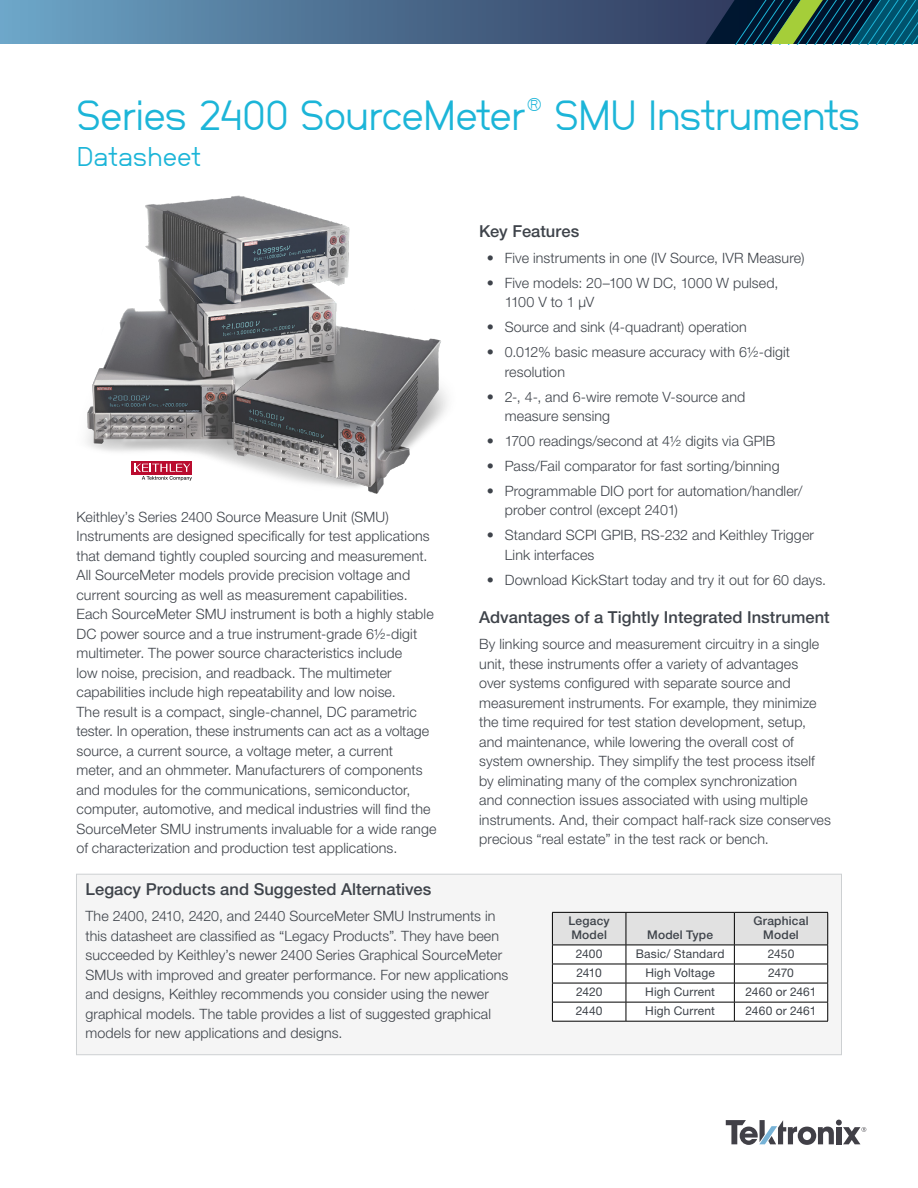
<style>
.page{position:relative;width:918px;height:1188px;background:#fff}
.page>*{position:absolute;margin:0;border:0;box-sizing:border-box;transform-origin:0 0}
.t1{font:42px "NB Grotesk";letter-spacing:-.03em;color:#1cb5d8}
.t2{font:27px "NB Grotesk";color:#1cb5d8}
.t3{font:18.6px "NB Grotesk";color:#1cb5d8}
.t4{font:500 16.5px "Helvetica Neue LT Std";letter-spacing:.005em;color:#3e434a}
.t5{font:300 14.25px/19.5px "Helvetica Neue LT Std";letter-spacing:.01em;color:#3e434a}
.t6{font:12px "Helvetica Neue LT Std";letter-spacing:.01em;color:#3e434a}
.t7{font:500 12px/13.5px "Helvetica Neue LT Std";letter-spacing:.015em;color:#3e434a}
</style>
<div class="page">
<svg style="left:726px;top:1120px;width:140px;height:25px"></svg>
<svg style="left:0;top:0;width:918px;height:44px;background:#416783"></svg>
<div style="left:76px;top:874px;width:766px;height:181px;background:#f5f5f5;border:1px solid #cdd0d2"></div>
<img style="left:87px;top:195px;width:360px;height:299px">
<svg style="left:131px;top:461px;width:61px;height:13px"></svg>
<svg style="left:134px;top:464px;width:58px;height:17px"></svg>
<svg style="left:552px;top:913px;width:276px;height:108px"></svg>
<hr style="left:552px;top:1021px;width:74px;height:1px;background:#000">
<hr style="left:626px;top:1021px;width:108px;height:1px;background:#000">
<hr style="left:734px;top:1021px;width:94px;height:1px;background:#000">
<hr style="left:552px;top:912px;width:74px;height:1px;background:#000">
<hr style="left:552px;top:913px;width:1px;height:32px;background:#000">
<hr style="left:626px;top:912px;width:108px;height:1px;background:#000">
<hr style="left:734px;top:912px;width:94px;height:1px;background:#000">
<hr style="left:827px;top:913px;width:1px;height:32px;background:#000">
<hr style="left:552px;top:945px;width:74px;height:1px;background:#000">
<hr style="left:626px;top:945px;width:108px;height:1px;background:#000">
<hr style="left:734px;top:945px;width:94px;height:1px;background:#000">
<h1 class="t1" style="left:76px;top:90px;width:451px">Series 2400 SourceMeter</h1>
<h3 class="t3" style="left:527px;top:93px;width:17px">®</h3>
<h1 class="t1" style="left:554px;top:90px;width:308px">SMU Instruments</h1>
<h2 class="t2" style="left:76px;top:140px;width:126px">Datasheet</h2>
<p class="t5" style="left:76px;top:507px;width:362px">Keithley’s Series 2400 Source Measure Unit (SMU)<br>Instruments are designed specifically for test applications that demand tightly coupled sourcing and measurement.<br>All SourceMeter models provide precision voltage and current sourcing as well as measurement capabilities.<br>Each SourceMeter SMU instrument is both a highly stable DC power source and a true instrument-grade 6½-digit multimeter. The power source characteristics include<br>low noise, precision, and readback. The multimeter capabilities include high repeatability and low noise.<br>The result is a compact, single-channel, DC parametric tester. In operation, these instruments can act as a voltage source, a current source, a voltage meter, a current<br>meter, and an ohmmeter. Manufacturers of components and modules for the communications, semiconductor, computer, automotive, and medical industries will find the SourceMeter SMU instruments invaluable for a wide range of characterization and production test applications.</p>
<p class="t4" style="left:479px;top:221px;width:102px">Key Features</p>
<p class="t5" style="left:487px;top:248px;width:319px">• Five instruments in one (IV Source, IVR Measure)</p>
<p class="t5" style="left:505px;top:273px;width:275px;text-indent:-18px">• Five models: 20–100 W DC, 1000 W pulsed,<br>1100 V to 1 µV</p>
<p class="t5" style="left:487px;top:317px;width:262px">• Source and sink (4-quadrant) operation</p>
<p class="t5" style="left:505px;top:342px;width:287px;text-indent:-18px">• 0.012% basic measure accuracy with 6½-digit resolution</p>
<p class="t5" style="left:505px;top:386px;width:242px;text-indent:-18px">• 2-, 4-, and 6-wire remote V-source and measure sensing</p>
<p class="t5" style="left:487px;top:431px;width:290px">• 1700 readings/second at 4½ digits via GPIB</p>
<p class="t5" style="left:487px;top:456px;width:294px">• Pass/Fail comparator for fast sorting/binning</p>
<p class="t5" style="left:505px;top:481px;width:299px;text-indent:-18px">• Programmable DIO port for automation/handler/ prober control (except 2401)</p>
<p class="t5" style="left:505px;top:525px;width:311px;text-indent:-18px">• Standard SCPI GPIB, RS-232 and Keithley Trigger<br>Link interfaces</p>
<p class="t5" style="left:487px;top:569px;width:341px">• Download KickStart today and try it out for 60 days.</p>
<p class="t4" style="left:479px;top:607px;width:352px">Advantages of a Tightly Integrated Instrument</p>
<p class="t5" style="left:479px;top:634px;width:353px">By linking source and measurement circuitry in a single unit, these instruments offer a variety of advantages<br>over systems configured with separate source and measurement instruments. For example, they minimize the time required for test station development, setup, and maintenance, while lowering the overall cost of system ownership. They simplify the test process itself by eliminating many of the complex synchronization<br>and connection issues associated with using multiple instruments. And, their compact half-rack size conserves precious “real estate” in the test rack or bench.</p>
<p class="t4" style="left:86px;top:879px;width:347px">Legacy Products and Suggested Alternatives</p>
<p class="t5" style="left:86px;top:906px;width:424px">The 2400, 2410, 2420, and 2440 SourceMeter SMU Instruments in this datasheet are classified as “Legacy Products”. They have been succeeded by Keithley’s newer 2400 Series Graphical SourceMeter SMUs with improved and greater performance. For new applications and designs, Keithley recommends you consider using the newer graphical models. The table provides a list of suggested graphical models for new applications and designs.</p>
<p class="t7" style="left:569px;top:914px;width:43px">Legacy<br>Model</p>
<p class="t7" style="left:753px;top:914px;width:57px;text-align:center">Graphical<br>Model</p>
<p class="t7" style="left:647px;top:928px;width:67px">Model Type</p>
<p class="t6" style="left:576px;top:947px;width:28px">2400</p>
<p class="t6" style="left:636px;top:947px;width:90px">Basic/ Standard</p>
<p class="t6" style="left:768px;top:947px;width:28px">2450</p>
<p class="t6" style="left:577px;top:966px;width:27px">2410</p>
<p class="t6" style="left:645px;top:966px;width:71px">High Voltage</p>
<p class="t6" style="left:768px;top:966px;width:27px">2470</p>
<p class="t6" style="left:576px;top:985px;width:28px">2420</p>
<p class="t6" style="left:645px;top:985px;width:71px">High Current</p>
<p class="t6" style="left:746px;top:985px;width:72px">2460 or 2461</p>
<p class="t6" style="left:576px;top:1004px;width:28px">2440</p>
<p class="t6" style="left:645px;top:1004px;width:71px">High Current</p>
<p class="t6" style="left:746px;top:1004px;width:72px">2460 or 2461</p>
</div>
